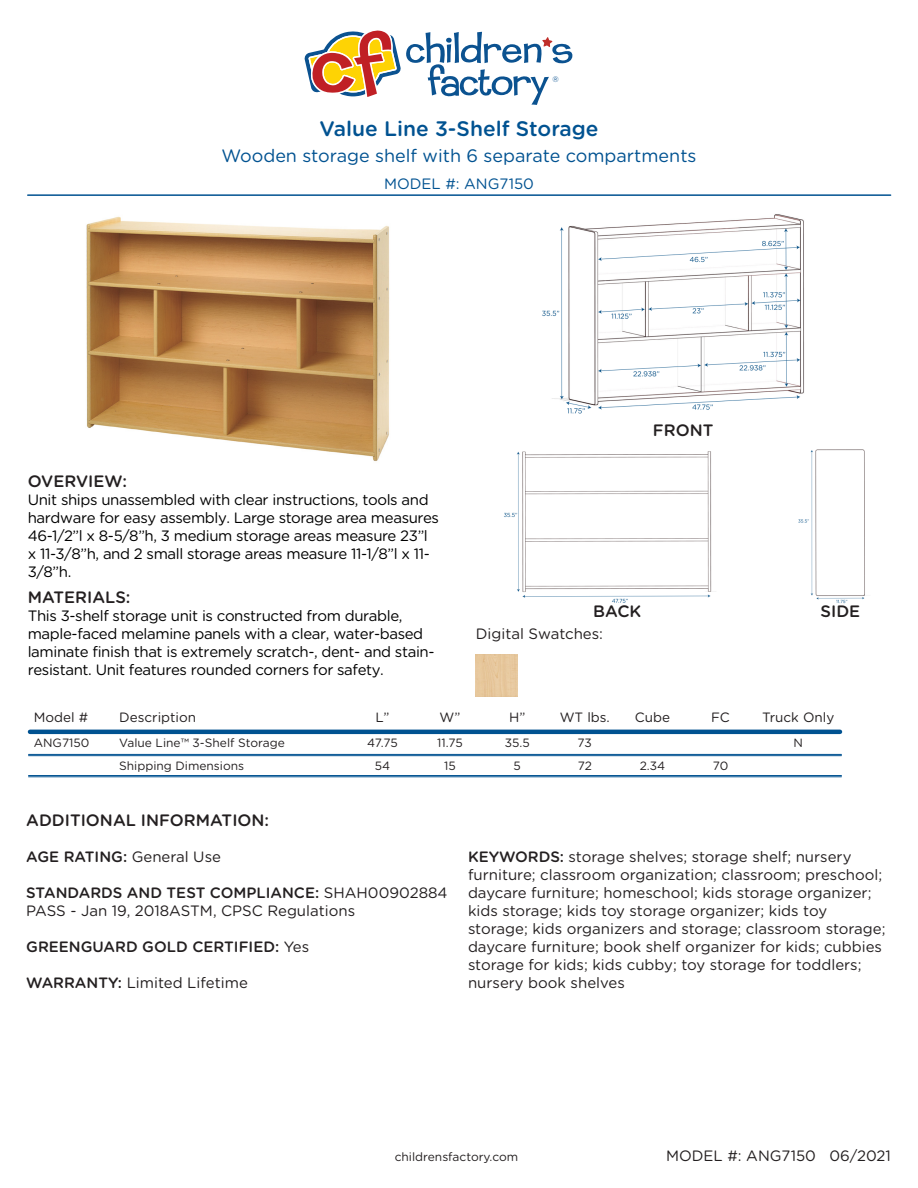
<style>
.page{position:relative;width:918px;height:1188px;background:#fff}
.page>*{position:absolute;margin:0;border:0;box-sizing:border-box;transform-origin:0 0}
.t1{font:500 21px "Gotham Rounded";color:#005291}
.t2{font:18px "Gotham Rounded";color:#005291}
.t3{font:500 16.5px "Gotham Rounded";color:#231f20}
.t4{font:15px/18px "Gotham Rounded";color:#231f20}
.t5{font:15px/18px "Gotham Rounded";letter-spacing:-.025em;color:#000}
.t6{font:500 15px "Gotham Rounded";color:#231f20}
.t7{font:15px "Gotham Rounded";color:#005291}
.t8{font:13.5px "Gotham Rounded";color:#231f20}
.t9{font:12px "Gotham Rounded";color:#231f20}
.t10{font:7.95px "Gotham Rounded";color:#0a5290;scale:.96 1}
.s1{font-weight:400}
.s2{font-weight:500}
</style>
<div class="page">
<svg style="left:305px;top:30px;width:267px;height:75px"></svg>
<img style="left:86px;top:216px;width:304px;height:245px">
<div style="left:476px;top:654px;width:42px;height:42px;background:#e7c79d"></div>
<hr style="left:30px;top:730px;width:810px;height:4px;background:#005291">
<hr style="left:28px;top:754px;width:814px;height:1px;background:#005291">
<hr style="left:28px;top:755px;width:814px;height:1px;background:#005291">
<hr style="left:28px;top:775px;width:814px;height:1px;background:#005291">
<hr style="left:28px;top:777px;width:814px;height:1px;background:#005291">
<img style="left:542px;top:214px;width:262px;height:200px">
<hr style="left:28px;top:194px;width:863px;height:2px;background:#005291">
<img style="left:504px;top:452px;width:208px;height:151px">
<img style="left:798px;top:450px;width:67px;height:154px">
<p class="t10" style="left:552px;top:74px;width:8px">®</p>
<p class="t1" style="left:319px;top:114px;width:281px">Value Line 3-Shelf Storage</p>
<p class="t2" style="left:221px;top:143px;width:477px">Wooden storage shelf with 6 separate compartments</p>
<p class="t7" style="left:384px;top:173px;width:151px">MODEL #: ANG7150</p>
<p class="t3" style="left:28px;top:469px;width:101px">OVERVIEW:</p>
<p class="t5" style="left:28px;top:490px;width:413px">Unit ships unassembled with clear instructions, tools and hardware for easy assembly. Large storage area measures 46-1/2”l x 8-5/8”h, 3 medium storage areas measure 23”l x 11-3/8”h, and 2 small storage areas measure 11-1/8”l x 11- 3/8”h.</p>
<p class="t3" style="left:28px;top:585px;width:104px">MATERIALS:</p>
<p class="t5" style="left:28px;top:606px;width:408px">This 3-shelf storage unit is constructed from durable, maple-faced melamine panels with a clear, water-based laminate finish that is extremely scratch-, dent- and stain&shy;resistant. Unit features rounded corners for safety.</p>
<p class="t3" style="left:653px;top:418px;width:62px">FRONT</p>
<p class="t3" style="left:593px;top:600px;width:50px">BACK</p>
<p class="t3" style="left:821px;top:600px;width:41px">SIDE</p>
<p class="t4" style="left:476px;top:625px;width:129px">Digital Swatches:</p>
<p class="t8" style="left:34px;top:708px;width:56px">Model #</p>
<p class="t8" style="left:119px;top:708px;width:79px">Description</p>
<p class="t8" style="left:376px;top:708px;width:15px">L”</p>
<p class="t8" style="left:440px;top:708px;width:22px">W”</p>
<p class="t8" style="left:509px;top:708px;width:18px">H”</p>
<p class="t8" style="left:560px;top:708px;width:52px">WT lbs.</p>
<p class="t8" style="left:635px;top:708px;width:37px">Cube</p>
<p class="t8" style="left:711px;top:708px;width:20px">FC</p>
<p class="t8" style="left:762px;top:708px;width:74px">Truck Only</p>
<p class="t9" style="left:34px;top:735px;width:57px">ANG7150</p>
<p class="t9" style="left:119px;top:735px;width:167px">Value Line™ 3-Shelf Storage</p>
<p class="t9" style="left:367px;top:735px;width:32px">47.75</p>
<p class="t9" style="left:437px;top:735px;width:27px">11.75</p>
<p class="t9" style="left:505px;top:735px;width:26px">35.5</p>
<p class="t9" style="left:578px;top:735px;width:16px">73</p>
<p class="t9" style="left:794px;top:735px;width:11px">N</p>
<p class="t9" style="left:119px;top:757px;width:126px">Shipping Dimensions</p>
<p class="t9" style="left:375px;top:757px;width:17px">54</p>
<p class="t9" style="left:444px;top:757px;width:13px">15</p>
<p class="t9" style="left:514px;top:757px;width:9px">5</p>
<p class="t9" style="left:578px;top:757px;width:16px">72</p>
<p class="t9" style="left:640px;top:757px;width:27px">2.34</p>
<p class="t9" style="left:713px;top:757px;width:17px">70</p>
<p class="t3" style="left:26px;top:808px;width:244px">ADDITIONAL INFORMATION:</p>
<p class="t6" style="left:26px;top:846px;width:196px">AGE RATING: <span class="s1">General Use</span></p>
<p class="t6" style="left:26px;top:882px;width:423px">STANDARDS AND TEST COMPLIANCE: <span class="s1">SHAH00902884</span></p>
<p class="t4" style="left:26px;top:901px;width:330px">PASS - Jan 19, 2018ASTM, CPSC Regulations</p>
<p class="t6" style="left:26px;top:936px;width:285px">GREENGUARD GOLD CERTIFIED: <span class="s1">Yes</span></p>
<p class="t4" style="left:26px;top:973px;width:223px"><span class="s2">WARRANTY:</span> Limited Lifetime</p>
<p class="t4" style="left:468px;top:847px;width:419px"><span class="s2">KEYWORDS:</span> storage shelves; storage shelf; nursery furniture; classroom organization; classroom; preschool; daycare furniture; homeschool; kids storage organizer; kids storage; kids toy storage organizer; kids toy storage; kids organizers and storage; classroom storage; daycare furniture; book shelf organizer for kids; cubbies storage for kids; kids cubby; toy storage for toddlers; nursery book shelves</p>
<p class="t9" style="left:395px;top:1148px;width:125px">childrensfactory.com</p>
<p class="t4" style="left:666px;top:1146px;width:226px">MODEL #: ANG7150 06/2021</p>
</div>
